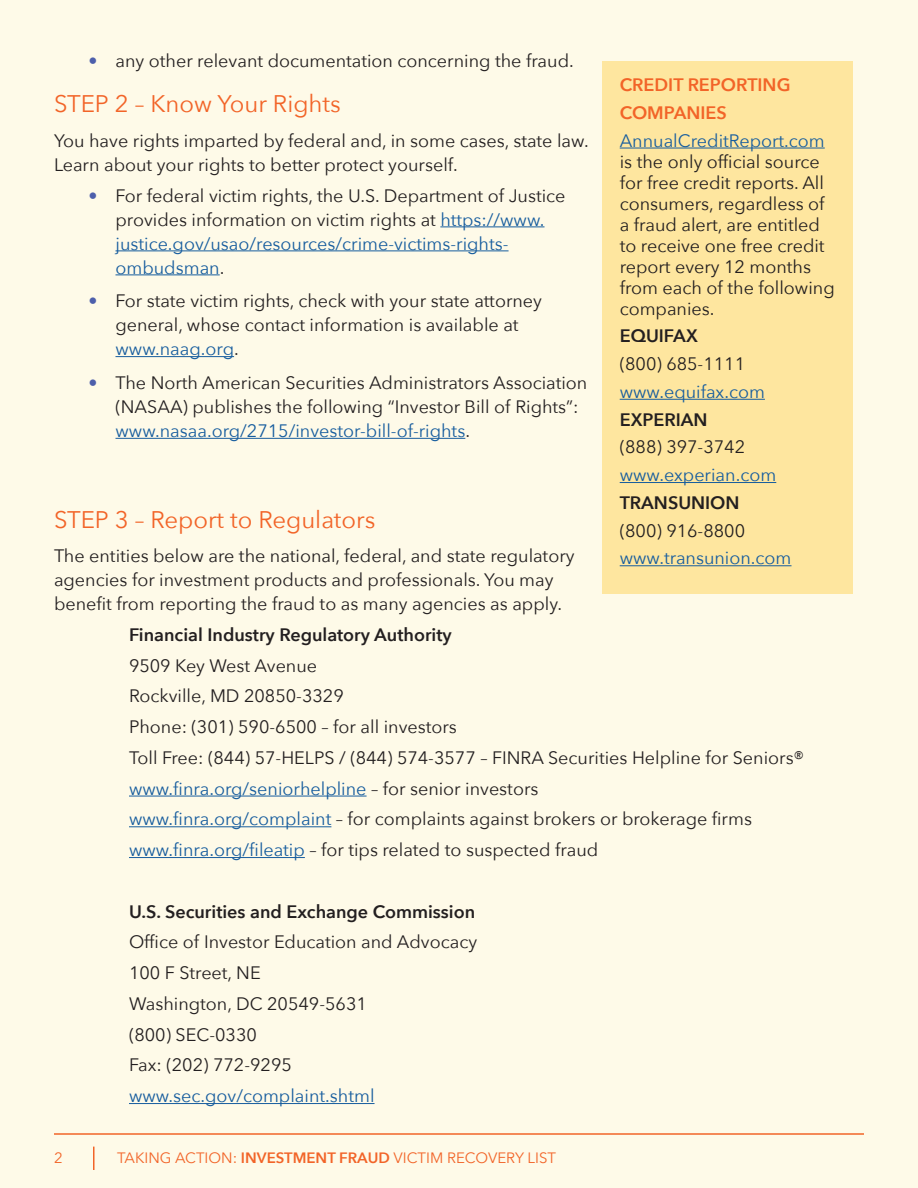
<style>
.page{position:relative;width:918px;height:1188px;background:#fefae8}
.page>*{position:absolute;margin:0;border:0;box-sizing:border-box;transform-origin:0 0}
.t1{font:24px "Avenir Next";color:#f26428}
.body_text{font:18px/21px "Avenir Next";color:#231f20}
.bullet_text{font:18px/24px "Avenir Next";color:#231f20}
.indented_text{font:18px "Avenir Next";color:#231f20}
.indented_text-2{font:18px "Avenir Next";color:#175d9e}
.indented_text-3{font:600 18px "Avenir Next";color:#231f20}
.body_text-2{font:18px "Avenir Next";color:#175d9e}
.body_text-3{font:600 18px "Avenir Next";color:#231f20}
.body_text-4{font:600 18px "Avenir Next";color:#f26428}
.t2{font:15px "Avenir Next";color:#f26428}
.s1{color:#4d5fab}
.s2{color:#175d9e}
.s3{color:#231f20}
.s4{font-weight:600}
</style>
<div class="page">
<hr style="left:54px;top:1133px;width:810px;height:2px;background:#f26428">
<svg style="left:93px;top:1147px;width:1px;height:23px"></svg>
<hr style="left:440px;top:226px;width:105px;height:1px;background:#175d9e">
<hr style="left:116px;top:250px;width:393px;height:1px;background:#175d9e">
<hr style="left:116px;top:274px;width:104px;height:1px;background:#175d9e">
<hr style="left:116px;top:356px;width:118px;height:1px;background:#175d9e">
<hr style="left:116px;top:438px;width:349px;height:1px;background:#175d9e">
<hr style="left:129px;top:796px;width:238px;height:1px;background:#175d9e">
<hr style="left:129px;top:826px;width:202px;height:1px;background:#175d9e">
<hr style="left:129px;top:857px;width:176px;height:1px;background:#175d9e">
<hr style="left:129px;top:1103px;width:246px;height:1px;background:#175d9e">
<div style="left:603px;top:62px;width:250px;height:532px;background:#fee69f"></div>
<hr style="left:620px;top:148px;width:205px;height:1px;background:#175d9e">
<hr style="left:620px;top:399px;width:145px;height:1px;background:#175d9e">
<hr style="left:620px;top:482px;width:156px;height:1px;background:#175d9e">
<hr style="left:620px;top:565px;width:172px;height:1px;background:#175d9e">
<p class="bullet_text" style="left:88px;top:48px;width:487px"><span class="s1">•</span> any other relevant documentation concerning the fraud.</p>
<h1 class="t1" style="left:54px;top:84px;width:288px">STEP 2 – Know Your Rights</h1>
<p class="body_text" style="left:54px;top:128px;width:536px;line-height:24px">You have rights imparted by federal and, in some cases, state law.<br>Learn about your rights to better protect yourself.</p>
<p class="bullet_text" style="left:116px;top:183px;width:452px;text-indent:-27px"><span class="s1">•</span> For federal victim rights, the U.S. Department of Justice provides information on victim rights at <span class="s2">https://www. justice.gov/usao/resources/crime-victims-rights&shy;ombudsman</span>.</p>
<p class="bullet_text" style="left:116px;top:288px;width:428px;text-indent:-27px"><span class="s1">•</span> For state victim rights, check with your state attorney general, whose contact information is available at <span class="s2">www.naag.org</span>.</p>
<p class="bullet_text" style="left:116px;top:370px;width:473px;text-indent:-27px"><span class="s1">•</span> The North American Securities Administrators Association (NASAA) publishes the following “Investor Bill of Rights”: <span class="s2">www.nasaa.org/2715/investor-bill-of-rights</span>.</p>
<p class="body_text-4" style="left:620px;top:69px;width:172px">CREDIT REPORTING</p>
<p class="body_text-4" style="left:620px;top:97px;width:109px">COMPANIES</p>
<p class="body_text" style="left:620px;top:129px;width:217px"><span class="s2">AnnualCreditReport.com </span>is the only official source for free credit reports. All consumers, regardless of a fraud alert, are entitled to receive one free credit report every 12 months from each of the following companies.</p>
<p class="body_text-3" style="left:620px;top:321px;width:80px">EQUIFAX</p>
<p class="body_text" style="left:620px;top:353px;width:127px">(800) 685-1111</p>
<p class="body_text-2" style="left:620px;top:376px;width:147px">www.equifax.com</p>
<p class="body_text-3" style="left:620px;top:404px;width:89px">EXPERIAN</p>
<p class="body_text" style="left:620px;top:436px;width:127px">(888) 397-3742</p>
<p class="body_text-2" style="left:620px;top:460px;width:158px">www.experian.com</p>
<p class="body_text-3" style="left:620px;top:487px;width:121px">TRANSUNION</p>
<p class="body_text" style="left:620px;top:519px;width:127px">(800) 916-8800</p>
<p class="body_text-2" style="left:620px;top:543px;width:173px">www.transunion.com</p>
<h1 class="t1" style="left:54px;top:499px;width:323px">STEP 3 – Report to Regulators</h1>
<p class="body_text" style="left:54px;top:543px;width:522px;line-height:24px">The entities below are the national, federal, and state regulatory agencies for investment products and professionals. You may benefit from reporting the fraud to as many agencies as apply.</p>
<p class="indented_text-3" style="left:129px;top:619px;width:324px">Financial Industry Regulatory Authority</p>
<p class="indented_text" style="left:129px;top:650px;width:190px">9509 Key West Avenue</p>
<p class="indented_text" style="left:129px;top:681px;width:216px">Rockville, MD 20850-3329</p>
<p class="indented_text" style="left:129px;top:712px;width:329px">Phone: (301) 590-6500 – for all investors</p>
<p class="indented_text" style="left:129px;top:742px;width:677px">Toll Free: (844) 57-HELPS / (844) 574-3577 – FINRA Securities Helpline for Seniors®</p>
<p class="indented_text-2" style="left:129px;top:773px;width:411px">www.finra.org/seniorhelpline <span class="s3">– for senior investors</span></p>
<p class="indented_text" style="left:129px;top:804px;width:625px"><span class="s2">www.finra.org/complaint</span> – for complaints against brokers or brokerage firms</p>
<p class="indented_text" style="left:129px;top:835px;width:471px"><span class="s2">www.finra.org/fileatip</span> – for tips related to suspected fraud</p>
<p class="indented_text-3" style="left:129px;top:896px;width:348px">U.S. Securities and Exchange Commission</p>
<p class="indented_text" style="left:129px;top:927px;width:350px">Office of Investor Education and Advocacy</p>
<p class="indented_text" style="left:129px;top:958px;width:133px">100 F Street, NE</p>
<p class="indented_text" style="left:129px;top:988px;width:239px">Washington, DC 20549-5631</p>
<p class="indented_text" style="left:129px;top:1019px;width:129px">(800) SEC-0330</p>
<p class="indented_text" style="left:129px;top:1050px;width:164px">Fax: (202) 772-9295</p>
<p class="indented_text-2" style="left:129px;top:1081px;width:247px">www.sec.gov/complaint.shtml</p>
<p class="t2" style="left:54px;top:1145px;width:10px">2</p>
<p class="t2" style="left:117px;top:1145px;width:440px">TAKING ACTION: <span class="s4">INVESTMENT FRAUD</span> VICTIM RECOVERY LIST</p>
</div>
